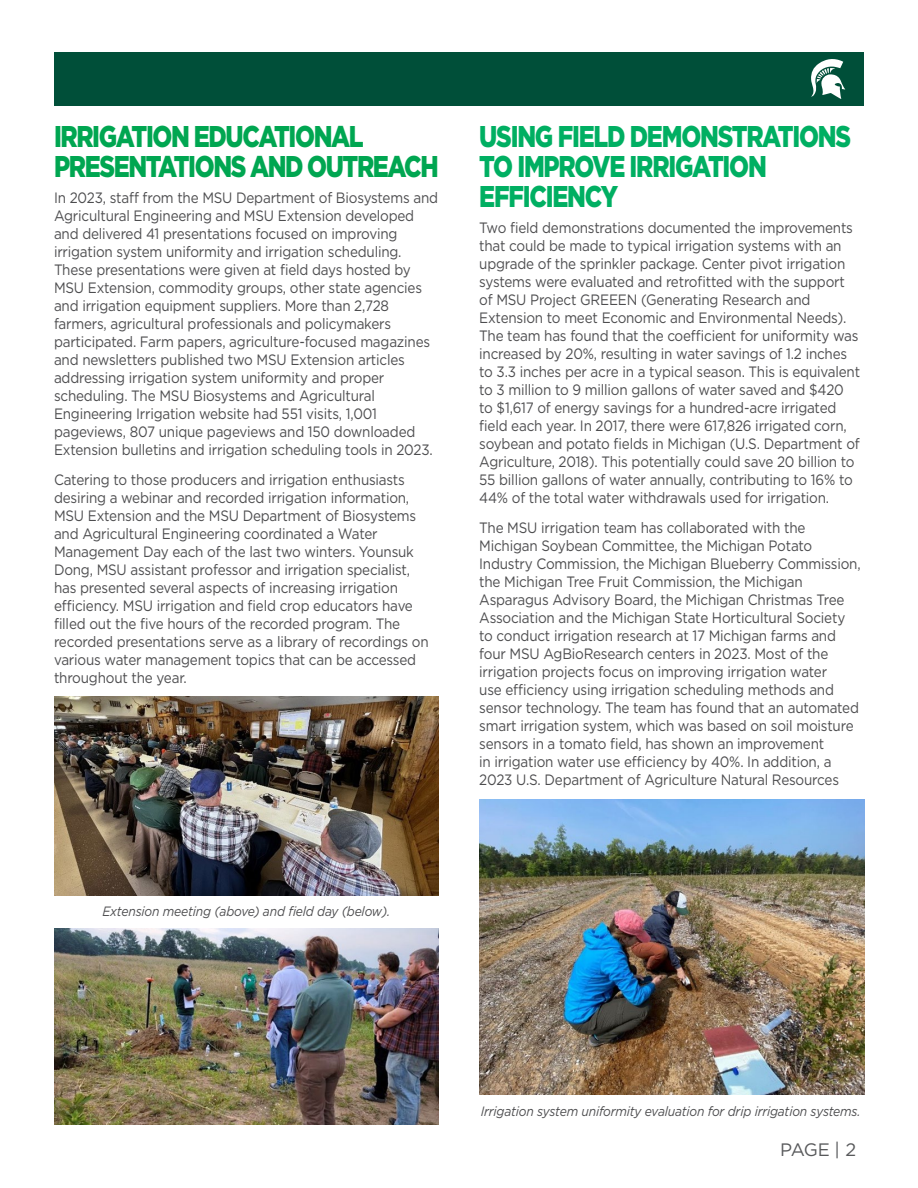
<style>
.page{position:relative;width:918px;height:1188px;background:#fff}
.page>*{position:absolute;margin:0;border:0;box-sizing:border-box;transform-origin:0 0}
.t1{font:900 30px/30px "Gotham";letter-spacing:-.05em;color:#00af62;scale:.8 1}
.t2{font:900 30px/30px "Gotham";letter-spacing:-.055em;color:#00a651;scale:.8 1}
.t3{font:18px "Gotham";color:#58595b}
.t4{font:15px/18px "Gotham";letter-spacing:-.015em;color:#4d4d4f;scale:.9 1}
.t5{font:italic 13.5px "Gotham";letter-spacing:-.015em;color:#4d4d4f;scale:.9 1}
</style>
<div class="page">
<div style="left:54px;top:52px;width:810px;height:54px;background:#004f39"></div>
<svg style="left:811px;top:59px;width:34px;height:40px"></svg>
<img style="left:55px;top:697px;width:384px;height:199px">
<img style="left:54px;top:929px;width:384px;height:196px">
<img style="left:479px;top:799px;width:385px;height:296px">
<p class="t2" style="left:54px;top:121px;width:482px">IRRIGATION EDUCATIONAL<br>PRESENTATIONS AND OUTREACH</p>
<p class="t4" style="left:54px;top:188px;width:428px">In 2023, staff from the MSU Department of Biosystems and Agricultural Engineering and MSU Extension developed and delivered 41 presentations focused on improving irrigation system uniformity and irrigation scheduling.<br>These presentations were given at field days hosted by MSU Extension, commodity groups, other state agencies and irrigation equipment suppliers. More than 2,728 farmers, agricultural professionals and policymakers participated. Farm papers, agriculture-focused magazines and newsletters published two MSU Extension articles addressing irrigation system uniformity and proper scheduling. The MSU Biosystems and Agricultural Engineering Irrigation website had 551 visits, 1,001 pageviews, 807 unique pageviews and 150 downloaded Extension bulletins and irrigation scheduling tools in 2023.</p>
<p class="t4" style="left:54px;top:470px;width:418px">Catering to those producers and irrigation enthusiasts desiring a webinar and recorded irrigation information, MSU Extension and the MSU Department of Biosystems and Agricultural Engineering coordinated a Water Management Day each of the last two winters. Younsuk Dong, MSU assistant professor and irrigation specialist, has presented several aspects of increasing irrigation efficiency. MSU irrigation and field crop educators have filled out the five hours of the recorded program. The recorded presentations serve as a library of recordings on various water management topics that can be accessed throughout the year.</p>
<p class="t1" style="left:479px;top:122px;width:466px">USING FIELD DEMONSTRATIONS<br>TO IMPROVE IRRIGATION<br>EFFICIENCY</p>
<p class="t4" style="left:479px;top:219px;width:425px">Two field demonstrations documented the improvements that could be made to typical irrigation systems with an upgrade of the sprinkler package. Center pivot irrigation systems were evaluated and retrofitted with the support of MSU Project GREEEN (Generating Research and Extension to meet Economic and Environmental Needs).<br>The team has found that the coefficient for uniformity was increased by 20%, resulting in water savings of 1.2 inches to 3.3 inches per acre in a typical season. This is equivalent to 3 million to 9 million gallons of water saved and $420 to $1,617 of energy savings for a hundred-acre irrigated field each year. In 2017, there were 617,826 irrigated corn, soybean and potato fields in Michigan (U.S. Department of Agriculture, 2018). This potentially could save 20 billion to 55 billion gallons of water annually, contributing to 16% to 44% of the total water withdrawals used for irrigation.</p>
<p class="t4" style="left:479px;top:519px;width:425px">The MSU irrigation team has collaborated with the Michigan Soybean Committee, the Michigan Potato Industry Commission, the Michigan Blueberry Commission, the Michigan Tree Fruit Commission, the Michigan Asparagus Advisory Board, the Michigan Christmas Tree Association and the Michigan State Horticultural Society to conduct irrigation research at 17 Michigan farms and four MSU AgBioResearch centers in 2023. Most of the irrigation projects focus on improving irrigation water<br>use efficiency using irrigation scheduling methods and sensor technology. The team has found that an automated smart irrigation system, which was based on soil moisture sensors in a tomato field, has shown an improvement<br>in irrigation water use efficiency by 40%. In addition, a 2023 U.S. Department of Agriculture Natural Resources</p>
<p class="t5" style="left:102px;top:903px;width:321px">Extension meeting (above) and field day (below).</p>
<p class="t5" style="left:481px;top:1102px;width:424px">Irrigation system uniformity evaluation for drip irrigation systems.</p>
<p class="t3" style="left:780px;top:1138px;width:78px">PAGE | 2</p>
</div>
